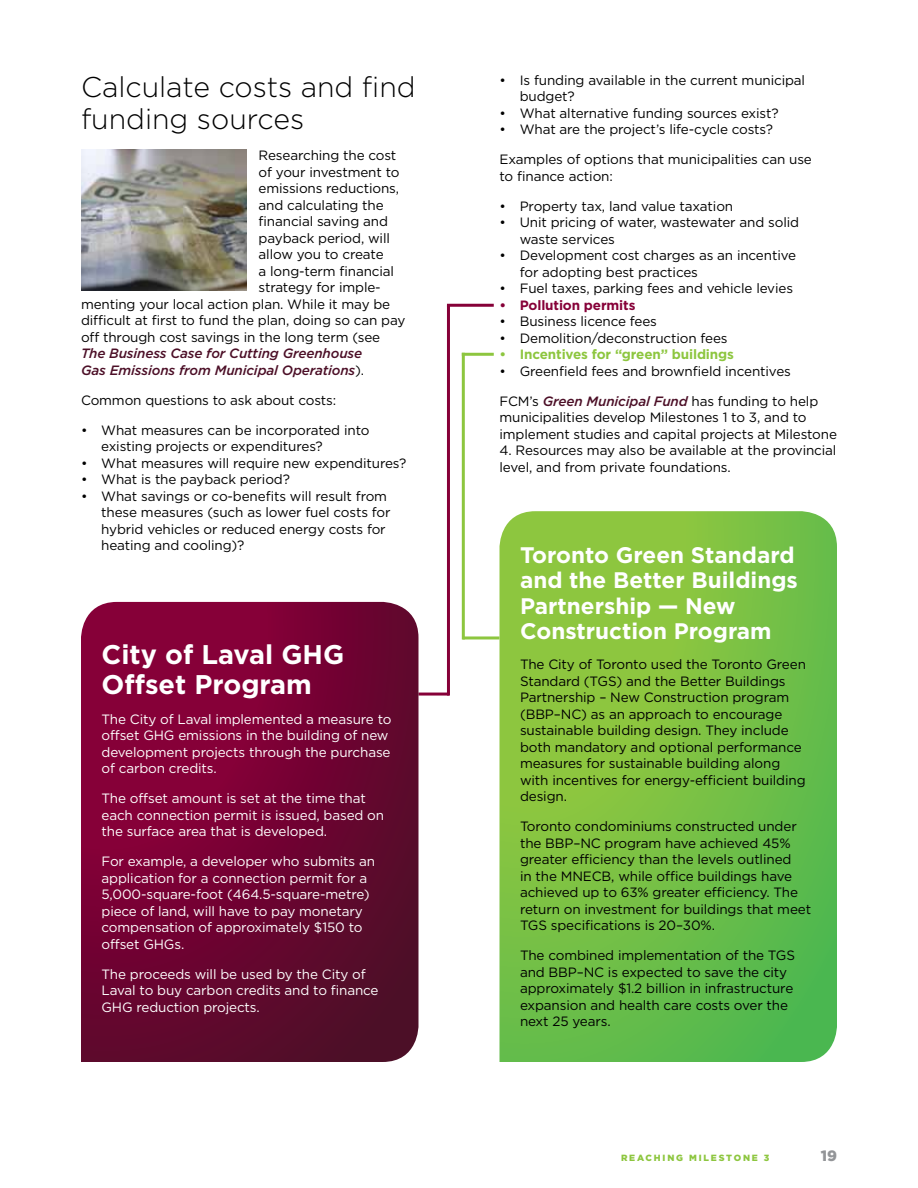
<style>
.page{position:relative;width:918px;height:1188px;background:#fff}
.page>*{position:absolute;margin:0;border:0;box-sizing:border-box;transform-origin:0 0}
.t1{font:300 28.5px/31.5px "Gotham";color:#000}
.t2{font:700 27px/30px "Gotham";color:#fff}
.t3{font:700 22.5px/25.5px "Gotham";color:#fff}
.t4{font:900 15px "Gotham";color:#939598}
.t5{font:13.5px/16.5px "Gotham";letter-spacing:-.01em;color:#000}
.t6{font:13.5px/16.5px "Gotham";letter-spacing:-.01em;color:#fff}
.t7{font:italic 500 13.5px/16.5px "Gotham";letter-spacing:-.01em;color:#4c0f27}
.t8{font:700 13.5px "Gotham";color:#8dc63f}
.t9{font:700 13.5px "Gotham";letter-spacing:-.01em;color:#860038}
.t10{font:900 9px "Gotham";letter-spacing:.2em;color:#8dc63f}
.s1{font-weight:400;font-style:normal;color:#000}
.s2{font-weight:500;font-style:italic;color:#4c0f27}
</style>
<div class="page">
<hr style="left:418px;top:693px;width:31px;height:3px;background:#860038">
<svg style="left:81px;top:602px;width:337px;height:460px;background:#700532"></svg>
<svg style="left:500px;top:511px;width:337px;height:551px;background:#76c046"></svg>
<hr style="left:447px;top:304px;width:47px;height:3px;background:#860038">
<hr style="left:462px;top:353px;width:32px;height:3px;background:#8dc63f">
<hr style="left:463px;top:636px;width:36px;height:3px;background:#8dc63f">
<hr style="left:462px;top:353px;width:3px;height:286px;background:#8dc63f">
<hr style="left:447px;top:305px;width:3px;height:391px;background:#860038">
<img style="left:81px;top:149px;width:166px;height:142px">
<h1 class="t1" style="left:81px;top:71px;width:336px">Calculate costs and find funding sources</h1>
<p class="t5" style="left:259px;top:147px;width:139px">Researching the cost</p>
<p class="t5" style="left:259px;top:163px;width:142px">of your investment to</p>
<p class="t5" style="left:259px;top:180px;width:142px">emissions reductions,</p>
<p class="t5" style="left:259px;top:196px;width:127px">and calculating the</p>
<p class="t5" style="left:259px;top:213px;width:131px">financial saving and</p>
<p class="t5" style="left:259px;top:229px;width:133px">payback period, will</p>
<p class="t5" style="left:259px;top:246px;width:127px">allow you to create</p>
<p class="t5" style="left:259px;top:262px;width:137px">a long-term financial</p>
<p class="t5" style="left:259px;top:279px;width:122px">strategy for imple-</p>
<p class="t5" style="left:81px;top:295px;width:311px">menting your local action plan. While it may be</p>
<p class="t5" style="left:81px;top:312px;width:326px">difficult at first to fund the plan, doing so can pay</p>
<p class="t5" style="left:81px;top:328px;width:301px">off through cost savings in the long term (see</p>
<p class="t7" style="left:81px;top:345px;width:285px">The Business Case for Cutting Greenhouse<br>Gas Emissions from Municipal Operations<span class="s1">).</span></p>
<p class="t5" style="left:81px;top:391px;width:257px">Common questions to ask about costs:</p>
<p class="t5" style="left:101px;top:421px;width:270px;text-indent:-20px">• What measures can be incorporated into existing projects or expenditures?</p>
<p class="t5" style="left:81px;top:454px;width:327px">• What measures will require new expenditures?</p>
<p class="t5" style="left:81px;top:471px;width:211px">• What is the payback period?</p>
<p class="t5" style="left:101px;top:487px;width:291px;text-indent:-20px">• What savings or co-benefits will result from these measures (such as lower fuel costs for hybrid vehicles or reduced energy costs for heating and cooling)?</p>
<h2 class="t2" style="left:102px;top:639px;width:212px">City of Laval GHG<br>Offset Program</h2>
<p class="t6" style="left:102px;top:711px;width:292px">The City of Laval implemented a measure to offset GHG emissions in the building of new development projects through the purchase of carbon credits.</p>
<p class="t6" style="left:102px;top:790px;width:284px">The offset amount is set at the time that each connection permit is issued, based on the surface area that is developed.</p>
<p class="t6" style="left:102px;top:853px;width:275px">For example, a developer who submits an application for a connection permit for a 5,000-square-foot (464.5-square-metre) piece of land, will have to pay monetary compensation of approximately $150 to offset GHGs.</p>
<p class="t6" style="left:102px;top:966px;width:279px">The proceeds will be used by the City of<br>Laval to buy carbon credits and to finance<br>GHG reduction projects.</p>
<p class="t5" style="left:520px;top:71px;width:287px;text-indent:-20px">• Is funding available in the current municipal budget?</p>
<p class="t5" style="left:500px;top:104px;width:281px">• What alternative funding sources exist?</p>
<p class="t5" style="left:500px;top:121px;width:275px">• What are the project’s life-cycle costs?</p>
<p class="t5" style="left:500px;top:151px;width:314px">Examples of options that municipalities can use to finance action:</p>
<p class="t5" style="left:500px;top:197px;width:235px">• Property tax, land value taxation</p>
<p class="t5" style="left:520px;top:214px;width:281px;text-indent:-20px">• Unit pricing of water, wastewater and solid waste services</p>
<p class="t5" style="left:520px;top:247px;width:278px;text-indent:-20px">• Development cost charges as an incentive for adopting best practices</p>
<p class="t5" style="left:500px;top:280px;width:295px">• Fuel taxes, parking fees and vehicle levies</p>
<p class="t9" style="left:500px;top:297px;width:137px">• Pollution permits</p>
<p class="t5" style="left:500px;top:313px;width:159px">• Business licence fees</p>
<p class="t5" style="left:500px;top:329px;width:230px">• Demolition/deconstruction fees</p>
<p class="t8" style="left:500px;top:347px;width:236px">• I ncentives for “green” buildings</p>
<p class="t5" style="left:500px;top:362px;width:293px">• Greenfield fees and brownfield incentives</p>
<p class="t5" style="left:500px;top:392px;width:339px">FCM’s <span class="s2">Green Municipal Fund</span> has funding to help municipalities develop Milestones 1 to 3, and to implement studies and capital projects at Milestone</p>
<p class="t5" style="left:500px;top:442px;width:338px">4. Resources may also be available at the provincial level, and from private foundations.</p>
<h3 class="t3" style="left:520px;top:542px;width:279px">Toronto Green Standard and the Better Buildings<br>Partnership — New<br>Construction Program</h3>
<p class="t5" style="left:520px;top:656px;width:287px">The City of Toronto used the Toronto Green Standard (TGS) and the Better Buildings Partnership – New Construction program (BBP–NC) as an approach to encourage sustainable building design. They include both mandatory and optional performance measures for sustainable building along with incentives for energy-efficient building design.</p>
<p class="t5" style="left:520px;top:818px;width:293px">Toronto condominiums constructed under the BBP–NC program have achieved 45% greater efficiency than the levels outlined<br>in the MNECB, while office buildings have achieved up to 63% greater efficiency. The return on investment for buildings that meet TGS specifications is 20–30%.</p>
<p class="t5" style="left:520px;top:947px;width:277px">The combined implementation of the TGS and BBP–NC is expected to save the city approximately $1.2 billion in infrastructure expansion and health care costs over the next 25 years.</p>
<p class="t10" style="left:621px;top:1153px;width:150px">REACHING MILESTONE 3</p>
<p class="t4" style="left:821px;top:1147px;width:18px">19</p>
</div>
